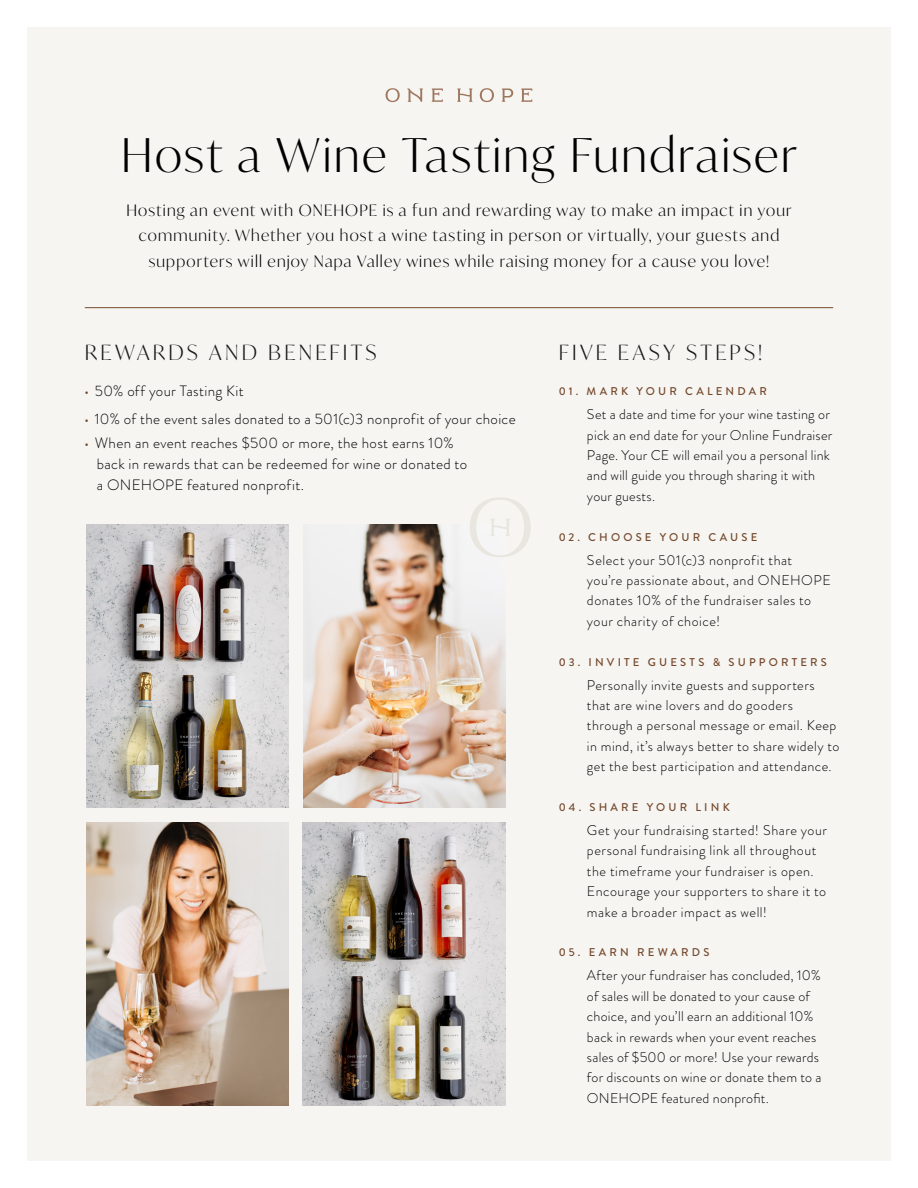
<style>
.page{position:relative;width:918px;height:1188px;background:#fff}
.page>*{position:absolute;margin:0;border:0;box-sizing:border-box;transform-origin:0 0}
.t1{font:300 46.5px "Ivy Mode";letter-spacing:.055em;color:#000}
.t2{font:300 21px "Ivy Mode";letter-spacing:.155em;color:#1a1a1a}
.t3{font:300 15.75px/25.5px "Ivy Mode";letter-spacing:.075em;color:#000;text-align:center}
.t4{font:300 15px/21px "Brandon Grotesque";letter-spacing:.025em;color:#000}
.t5{font:300 14.1px/20.4px "Brandon Grotesque";letter-spacing:.025em;color:#000}
.t6{font:500 11.25px "Brandon Grotesque";letter-spacing:.285em;color:#75482b}
.s1{font-weight:500;font-size:10.5px;color:#75482b}
</style>
<div class="page">
<div style="left:27px;top:27px;width:864px;height:1134px;background:#f4f3ef"></div>
<svg style="left:386px;top:88px;width:14px;height:14px"></svg>
<svg style="left:407px;top:88px;width:16px;height:14px"></svg>
<svg style="left:432px;top:88px;width:11px;height:14px"></svg>
<svg style="left:457px;top:88px;width:15px;height:14px"></svg>
<svg style="left:480px;top:88px;width:14px;height:14px"></svg>
<svg style="left:502px;top:88px;width:11px;height:14px"></svg>
<svg style="left:521px;top:88px;width:11px;height:14px"></svg>
<img style="left:86px;top:524px;width:203px;height:284px">
<img style="left:303px;top:823px;width:202px;height:283px">
<img style="left:86px;top:823px;width:203px;height:283px">
<img style="left:303px;top:524px;width:203px;height:284px">
<svg style="left:470px;top:498px;width:61px;height:59px"></svg>
<hr style="left:85px;top:307px;width:748px;height:1px;background:#75482b">
<h1 class="t1" style="left:121px;top:124px;width:677px">Host a Wine Tasting Fundraiser</h1>
<p class="t3" style="left:126px;top:197px;width:667px">Hosting an event with ONEHOPE is a fun and rewarding way to make an impact in your community. Whether you host a wine tasting in person or virtually, your guests and supporters will enjoy Napa Valley wines while raising money for a cause you love!</p>
<h2 class="t2" style="left:85px;top:338px;width:293px">REWARDS AND BENEFITS</h2>
<p class="t4" style="left:85px;top:381px;width:160px"><span class="s1">•</span> 50% off your Tasting Kit</p>
<p class="t4" style="left:85px;top:408px;width:432px"><span class="s1">•</span> 10% of the event sales donated to a 501(c)3 nonprofit of your choice</p>
<p class="t4" style="left:97px;top:432px;width:372px;text-indent:-12px"><span class="s1">•</span> When an event reaches $500 or more, the host earns 10% back in rewards that can be redeemed for wine or donated to a ONEHOPE featured nonprofit.</p>
<h2 class="t2" style="left:559px;top:338px;width:205px">FIVE EASY STEPS!</h2>
<p class="t6" style="left:559px;top:384px;width:210px">01. MARK YOUR CALENDAR</p>
<p class="t5" style="left:587px;top:404px;width:247px">Set a date and time for your wine tasting or pick an end date for your Online Fundraiser Page. Your CE will email you a personal link and will guide you through sharing it with your guests.</p>
<p class="t6" style="left:559px;top:529px;width:200px">02. CHOOSE YOUR CAUSE</p>
<p class="t5" style="left:587px;top:550px;width:245px">Select your 501(c)3 nonprofit that you’re passionate about, and ONEHOPE donates 10% of the fundraiser sales to your charity of choice!</p>
<p class="t6" style="left:559px;top:654px;width:270px">03. INVITE GUESTS &amp; SUPPORTERS</p>
<p class="t5" style="left:587px;top:675px;width:254px">Personally invite guests and supporters that are wine lovers and do gooders through a personal message or email. Keep in mind, it’s always better to share widely to get the best participation and attendance.</p>
<p class="t6" style="left:559px;top:799px;width:173px">04. SHARE YOUR LINK</p>
<p class="t5" style="left:587px;top:820px;width:241px">Get your fundraising started! Share your personal fundraising link all throughout the timeframe your fundraiser is open.<br>Encourage your supporters to share it to make a broader impact as well!</p>
<p class="t6" style="left:559px;top:945px;width:152px">05. EARN REWARDS</p>
<p class="t5" style="left:587px;top:965px;width:236px">After your fundraiser has concluded, 10% of sales will be donated to your cause of choice, and you’ll earn an additional 10% back in rewards when your event reaches sales of $500 or more! Use your rewards for discounts on wine or donate them to a ONEHOPE featured nonprofit.</p>
</div>
